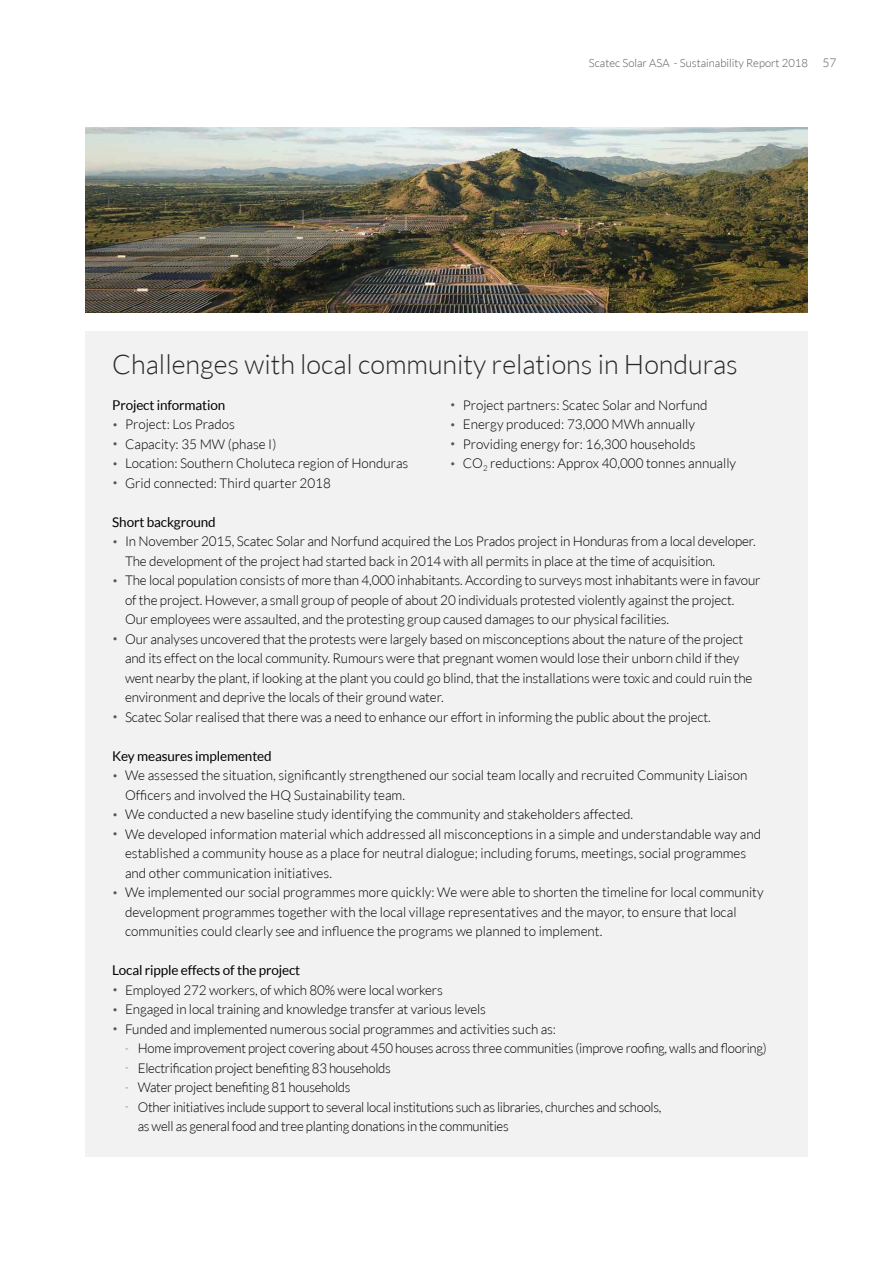
<style>
.page{position:relative;width:893px;height:1263px;background:#fff}
.page>*{position:absolute;margin:0;border:0;box-sizing:border-box;transform-origin:0 0}
.t1{font:300 27px "Lato";color:#282827}
.t2{font:300 13.5px/19.5px "Lato";letter-spacing:-.01em;color:#000}
.t3{font:13.5px "Lato";letter-spacing:-.01em;color:#000}
.t4{font:300 11.25px "Lato";color:#575756}
.s1{font-size:12px}
.s2{font-size:10.5px;color:#575756}
</style>
<div class="page">
<img style="left:85px;top:128px;width:723px;height:184px">
<div style="left:85px;top:332px;width:723px;height:825px;background:#f2f2f2"></div>
<p class="t4" style="left:589px;top:57px;width:249px">Scatec Solar ASA - Sustainability Report 2018 <span class="s1">57</span></p>
<h1 class="t1" style="left:112px;top:350px;width:627px">Challenges with local community relations in Honduras</h1>
<p class="t3" style="left:112px;top:397px;width:115px">Project information</p>
<p class="t2" style="left:112px;top:414px;width:124px"><span class="s2">•</span> Project: Los Prados</p>
<p class="t2" style="left:112px;top:434px;width:166px"><span class="s2">•</span> Capacity: 35 MW (phase I)</p>
<p class="t2" style="left:112px;top:453px;width:298px"><span class="s2">•</span> Location: Southern Choluteca region of Honduras</p>
<p class="t2" style="left:112px;top:473px;width:220px"><span class="s2">•</span> Grid connected: Third quarter 2018</p>
<p class="t2" style="left:450px;top:395px;width:259px"><span class="s2">•</span> Project partners: Scatec Solar and Norfund</p>
<p class="t2" style="left:450px;top:414px;width:246px"><span class="s2">•</span> Energy produced: 73,000 MWh annually</p>
<p class="t2" style="left:450px;top:434px;width:247px"><span class="s2">•</span> Providing energy for: 16,300 households</p>
<p class="t2" style="left:450px;top:453px;width:288px"><span class="s2">•</span> CO<sub>2</sub> reductions: Approx 40,000 tonnes annually</p>
<p class="t3" style="left:112px;top:514px;width:105px">Short background</p>
<p class="t2" style="left:125px;top:531px;width:632px;text-indent:-13px"><span class="s2">•</span> In November 2015, Scatec Solar and Norfund acquired the Los Prados project in Honduras from a local developer.<br>The development of the project had started back in 2014 with all permits in place at the time of acquisition.</p>
<p class="t2" style="left:125px;top:570px;width:637px;text-indent:-13px"><span class="s2">•</span> The local population consists of more than 4,000 inhabitants. According to surveys most inhabitants were in favour of the project. However, a small group of people of about 20 individuals protested violently against the project.<br>Our employees were assaulted, and the protesting group caused damages to our physical facilities.</p>
<p class="t2" style="left:125px;top:629px;width:629px;text-indent:-13px"><span class="s2">•</span> Our analyses uncovered that the protests were largely based on misconceptions about the nature of the project and its effect on the local community. Rumours were that pregnant women would lose their unborn child if they went nearby the plant, if looking at the plant you could go blind, that the installations were toxic and could ruin the environment and deprive the locals of their ground water.</p>
<p class="t2" style="left:112px;top:707px;width:600px"><span class="s2">•</span> Scatec Solar realised that there was a need to enhance our effort in informing the public about the project.</p>
<p class="t3" style="left:112px;top:748px;width:161px">Key measures implemented</p>
<p class="t2" style="left:125px;top:765px;width:624px;text-indent:-13px"><span class="s2">•</span> We assessed the situation, significantly strengthened our social team locally and recruited Community Liaison<br>Officers and involved the HQ Sustainability team.</p>
<p class="t2" style="left:112px;top:804px;width:522px"><span class="s2">•</span> We conducted a new baseline study identifying the community and stakeholders affected.</p>
<p class="t2" style="left:125px;top:824px;width:638px;text-indent:-13px"><span class="s2">•</span> We developed information material which addressed all misconceptions in a simple and understandable way and established a community house as a place for neutral dialogue; including forums, meetings, social programmes and other communication initiatives.</p>
<p class="t2" style="left:125px;top:882px;width:640px;text-indent:-13px"><span class="s2">•</span> We implemented our social programmes more quickly: We were able to shorten the timeline for local community development programmes together with the local village representatives and the mayor, to ensure that local communities could clearly see and influence the programs we planned to implement.</p>
<p class="t3" style="left:112px;top:963px;width:189px">Local ripple effects of the project</p>
<p class="t2" style="left:112px;top:980px;width:332px"><span class="s2">•</span> Employed 272 workers, of which 80% were local workers</p>
<p class="t2" style="left:112px;top:999px;width:375px"><span class="s2">•</span> Engaged in local training and knowledge transfer at various levels</p>
<p class="t2" style="left:112px;top:1019px;width:445px"><span class="s2">•</span> Funded and implemented numerous social programmes and activities such as:</p>
<p class="t2" style="left:125px;top:1038px;width:643px"><span class="s2">-</span> Home improvement project covering about 450 houses across three communities (improve roofing, walls and flooring)</p>
<p class="t2" style="left:125px;top:1058px;width:267px"><span class="s2">-</span> Electrification project benefiting 83 households</p>
<p class="t2" style="left:125px;top:1077px;width:227px"><span class="s2">-</span> Water project benefiting 81 households</p>
<p class="t2" style="left:138px;top:1097px;width:525px;text-indent:-13px"><span class="s2">-</span> Other initiatives include support to several local institutions such as libraries, churches and schools, as well as general food and tree planting donations in the communities</p>
</div>
